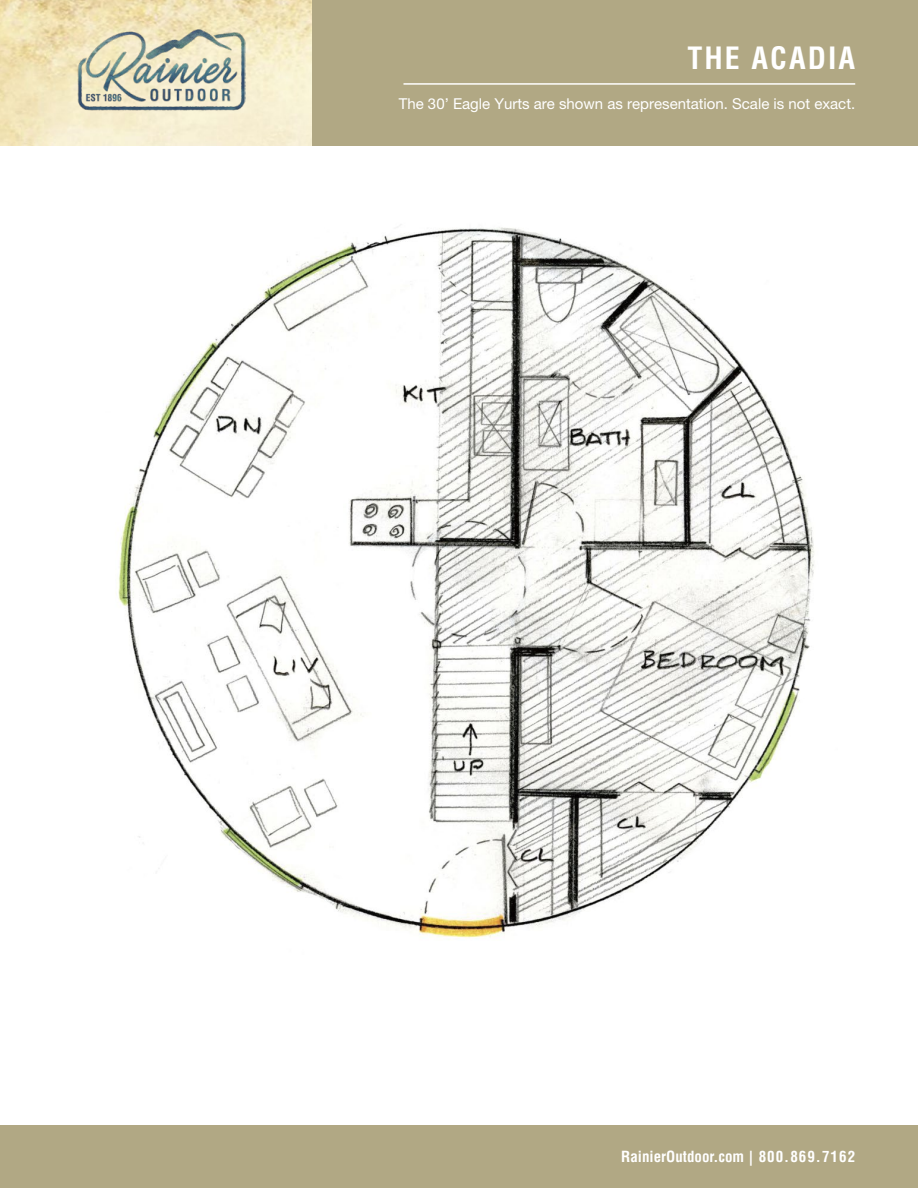
<style>
.page{position:relative;width:918px;height:1188px;background:#fff}
.page>*{position:absolute;margin:0;border:0;box-sizing:border-box;transform-origin:0 0}
.t1{font:700 condensed 30px "Helvetica";letter-spacing:.07em;color:#fff}
.t2{font:15px "Helvetica Neue";color:#fff}
.t3{font:700 condensed 15px "Helvetica";color:#fff}
</style>
<div class="page">
<img style="left:0;top:0;width:312px;height:145px">
<div style="left:312px;top:0;width:606px;height:145px;background:#b1a884"></div>
<div style="left:0;top:1125px;width:918px;height:63px;background:#b1a884"></div>
<img style="left:77px;top:28px;width:169px;height:84px">
<hr style="left:403px;top:83px;width:452px;height:2px;background:#fff">
<img style="left:118px;top:227px;width:696px;height:711px">
<h1 class="t1" style="left:687px;top:40px;width:169px">THE ACADIA</h1>
<p class="t2" style="left:399px;top:95px;width:458px">The 30’ Eagle Yurts are shown as representation. Scale is not exact.</p>
<p class="t3" style="left:621px;top:1147px;width:235px">RainierOutdoor.com | 800.869.7162</p>
</div>
